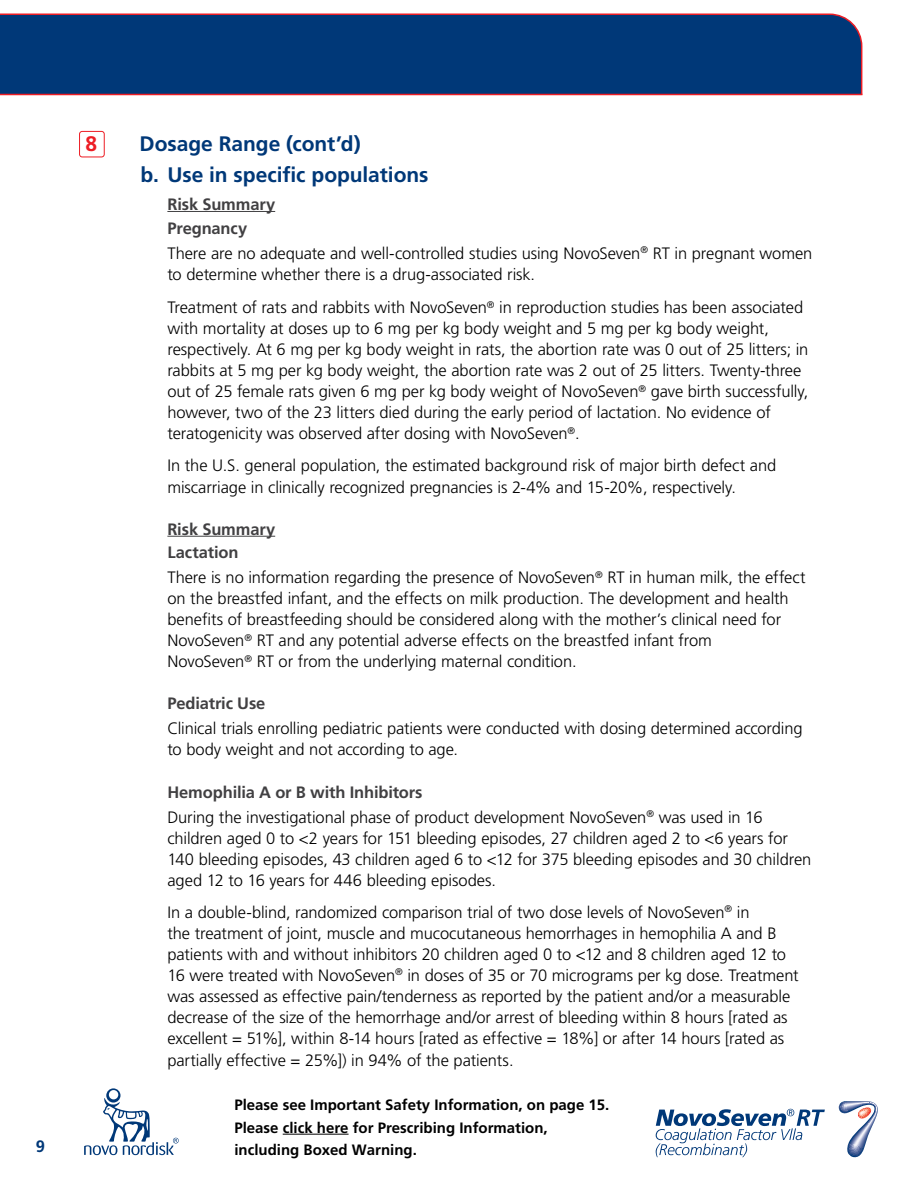
<style>
.page{position:relative;width:918px;height:1188px;background:#fff}
.page>*{position:absolute;margin:0;border:0;box-sizing:border-box;transform-origin:0 0}
.t1{font:700 21px "Frutiger LT Std";letter-spacing:-.005em;color:#003878}
.t2{font:700 21px "Frutiger LT Std";color:#ed1d24}
.t3{font:300 16.5px/21px "Frutiger LT Std";letter-spacing:-.005em;color:#000}
.t4{font:700 16.5px/23.7px "Frutiger LT Std";letter-spacing:-.01em;color:#414042}
.t5{font:700 16.5px "Frutiger LT Std";color:#003878}
.t6{font:700 15px/22.5px "Frutiger LT Std";color:#000}
.s1{font-weight:700;color:#414042}
</style>
<div class="page">
<svg style="left:84px;top:1088px;width:95px;height:67px"></svg>
<svg style="left:656px;top:1109px;width:169px;height:48px"></svg>
<svg style="left:839px;top:1101px;width:39px;height:56px"></svg>
<hr style="left:283px;top:1134px;width:66px;height:1px;background:#000">
<div style="left:0;top:13px;width:863px;height:83px;background:#003878"></div>
<hr style="left:0;top:94px;width:862px;height:1px;background:#ed1d24">
<hr style="left:167px;top:211px;width:108px;height:1px;background:#414042">
<hr style="left:167px;top:536px;width:108px;height:1px;background:#414042">
<div style="left:79px;top:131px;width:26px;height:26px;border:1px solid #ed1d24;border-radius:3px"></div>
<p class="t5" style="left:36px;top:1136px;width:11px">9</p>
<p class="t2" style="left:86px;top:132px;width:13px">8</p>
<p class="t1" style="left:140px;top:132px;width:223px">Dosage Range (cont’d)</p>
<p class="t1" style="left:140px;top:162px;width:290px">b. Use in specific populations</p>
<p class="t4" style="left:167px;top:192px;width:109px">Risk Summary<br>Pregnancy</p>
<p class="t3" style="left:167px;top:243px;width:647px">There are no adequate and well-controlled studies using NovoSeven<sup>®</sup> RT in pregnant women to determine whether there is a drug-associated risk.</p>
<p class="t3" style="left:167px;top:297px;width:643px">Treatment of rats and rabbits with NovoSeven<sup>®</sup> in reproduction studies has been associated with mortality at doses up to 6 mg per kg body weight and 5 mg per kg body weight, respectively. At 6 mg per kg body weight in rats, the abortion rate was 0 out of 25 litters; in rabbits at 5 mg per kg body weight, the abortion rate was 2 out of 25 litters. Twenty-three out of 25 female rats given 6 mg per kg body weight of NovoSeven<sup>®</sup> gave birth successfully, however, two of the 23 litters died during the early period of lactation. No evidence of teratogenicity was observed after dosing with NovoSeven<sup>®</sup>.</p>
<p class="t3" style="left:167px;top:454px;width:610px;line-height:22.5px">In the U.S. general population, the estimated background risk of major birth defect and miscarriage in clinically recognized pregnancies is 2-4% and 15-20%, respectively.</p>
<p class="t4" style="left:167px;top:517px;width:109px">Risk Summary<br>Lactation</p>
<p class="t3" style="left:167px;top:568px;width:640px">There is no information regarding the presence of NovoSeven<sup>®</sup> RT in human milk, the effect on the breastfed infant, and the effects on milk production. The development and health benefits of breastfeeding should be considered along with the mother’s clinical need for NovoSeven<sup>®</sup> RT and any potential adverse effects on the breastfed infant from<br>NovoSeven<sup>®</sup> RT or from the underlying maternal condition.</p>
<p class="t4" style="left:167px;top:691px;width:100px">Pediatric Use</p>
<p class="t3" style="left:167px;top:718px;width:637px">Clinical trials enrolling pediatric patients were conducted with dosing determined according to body weight and not according to age.</p>
<p class="t3" style="left:167px;top:780px;width:597px;line-height:25.2px"><span class="s1">Hemophilia A or B with Inhibitors<br></span>During the investigational phase of product development NovoSeven<sup>®</sup> was used in 16</p>
<p class="t3" style="left:167px;top:828px;width:645px">children aged 0 to &lt;2 years for 151 bleeding episodes, 27 children aged 2 to &lt;6 years for<br>140 bleeding episodes, 43 children aged 6 to &lt;12 for 375 bleeding episodes and 30 children aged 12 to 16 years for 446 bleeding episodes.</p>
<p class="t3" style="left:167px;top:902px;width:633px">In a double-blind, randomized comparison trial of two dose levels of NovoSeven<sup>®</sup> in<br>the treatment of joint, muscle and mucocutaneous hemorrhages in hemophilia A and B patients with and without inhibitors 20 children aged 0 to &lt;12 and 8 children aged 12 to 16 were treated with NovoSeven<sup>®</sup> in doses of 35 or 70 micrograms per kg dose. Treatment was assessed as effective pain/tenderness as reported by the patient and/or a measurable decrease of the size of the hemorrhage and/or arrest of bleeding within 8 hours [rated as excellent = 51%], within 8-14 hours [rated as effective = 18%] or after 14 hours [rated as</p>
<p class="t3" style="left:167px;top:1050px;width:348px">partially effective = 25%]) in 94% of the patients.</p>
<p class="t6" style="left:234px;top:1094px;width:377px">Please see Important Safety Information, on page 15.<br>Please click here for Prescribing Information, including Boxed Warning.</p>
</div>
